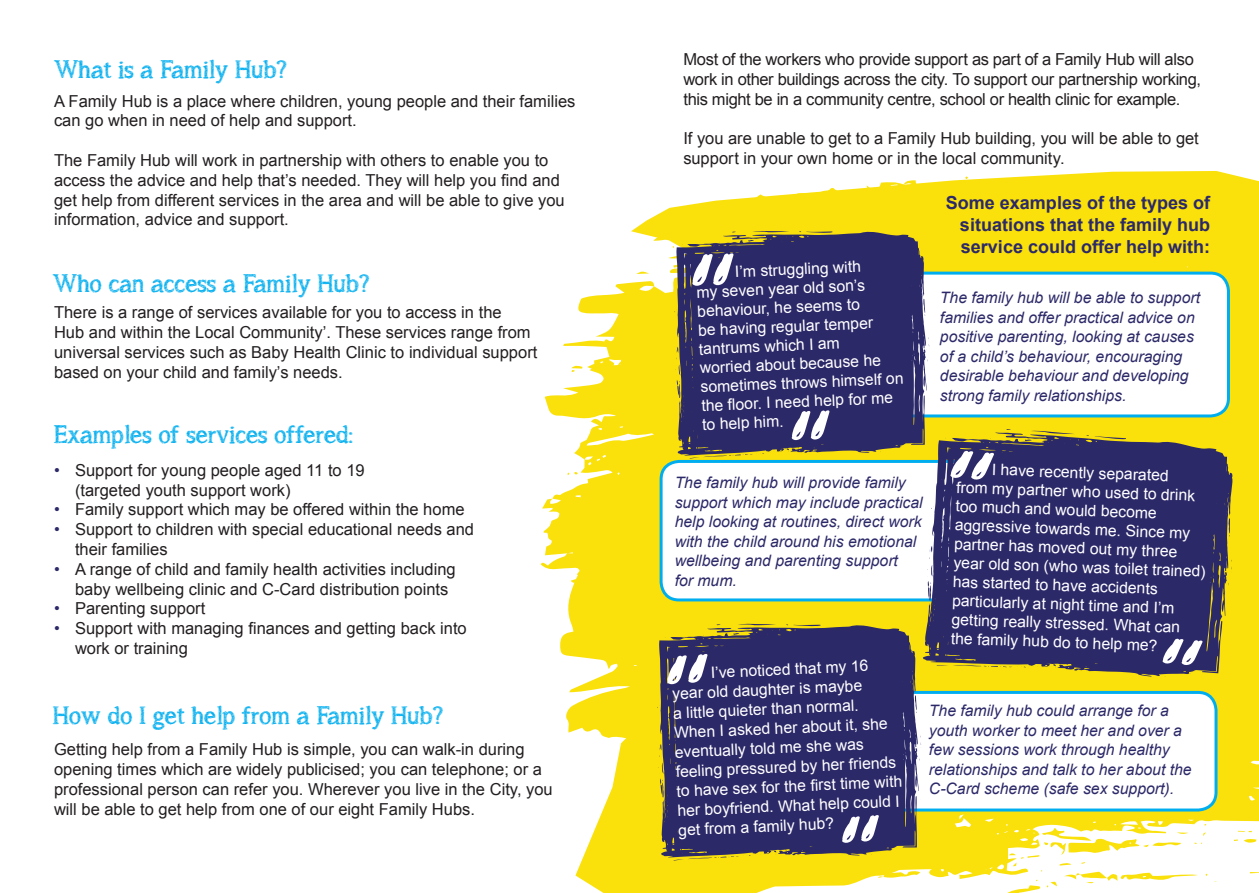
<style>
.page{position:relative;width:1259px;height:893px;background:#fff}
.page>*{position:absolute;margin:0;border:0;box-sizing:border-box;transform-origin:0 0}
.t1{font:30px "asongforjennifer";color:#00aeef}
.t2{font:700 18px/21.6px "Arial";color:#2c2969;text-align:justify}
.t3{font:16.5px/19.8px "Arial";color:#231f20}
.t4{font:16.5px/19.8px "Arial";letter-spacing:-.02em;color:#231f20}
.t5{font:15.75px/18.9px "Arial";color:#fff}
.t6{font:italic 15.75px/19.5px "Arial";color:#2c2969}
.s1{color:#2c2969}
</style>
<div class="page">
<svg style="left:1008px;top:852px;width:199px;height:41px"></svg>
<svg style="left:540px;top:263px;width:719px;height:589px;fill:#fae10b"></svg>
<svg style="left:571px;top:364px;width:11px;height:8px"></svg>
<svg style="left:567px;top:472px;width:11px;height:3px"></svg>
<div style="left:621px;top:319px;width:166px;height:83px;background:#fae10b"></div>
<div style="left:661px;top:461px;width:431px;height:139px;background:#fff;border-radius:18px"></div>
<div style="left:659px;top:460px;width:434px;height:141px;border:3px solid #00aeef;border-radius:18px"></div>
<svg style="left:631px;top:171px;width:628px;height:92px;fill:#fae10b"></svg>
<div style="left:778px;top:273px;width:450px;height:143px;background:#fff;border-radius:18px"></div>
<div style="left:776px;top:272px;width:454px;height:145px;border:3px solid #00aeef;border-radius:18px"></div>
<svg style="left:674px;top:310px;width:2px;height:6px"></svg>
<svg style="left:676px;top:231px;width:251px;height:225px;background:#373366"></svg>
<svg style="left:783px;top:448px;width:6px;height:5px"></svg>
<svg style="left:689px;top:452px;width:85px;height:7px"></svg>
<svg style="left:675px;top:335px;width:11px;height:63px"></svg>
<svg style="left:668px;top:208px;width:186px;height:78px;background:#8d824d"></svg>
<svg style="left:791px;top:410px;width:38px;height:31px"></svg>
<svg style="left:575px;top:728px;width:433px;height:165px;fill:#fae10b"></svg>
<svg style="left:1024px;top:431px;width:51px;height:1px"></svg>
<svg style="left:922px;top:432px;width:310px;height:245px;background:#454062"></svg>
<svg style="left:1049px;top:664px;width:7px;height:5px"></svg>
<svg style="left:936px;top:665px;width:102px;height:3px"></svg>
<svg style="left:927px;top:565px;width:5px;height:35px"></svg>
<svg style="left:929px;top:546px;width:3px;height:13px"></svg>
<svg style="left:950px;top:451px;width:44px;height:29px"></svg>
<svg style="left:1162px;top:639px;width:40px;height:26px"></svg>
<div style="left:800px;top:692px;width:416px;height:118px;background:#fff;border-radius:18px"></div>
<div style="left:799px;top:691px;width:418px;height:120px;border:3px solid #00aeef;border-radius:18px"></div>
<svg style="left:657px;top:705px;width:2px;height:7px"></svg>
<svg style="left:737px;top:624px;width:39px;height:1px"></svg>
<svg style="left:785px;top:624px;width:35px;height:1px"></svg>
<svg style="left:659px;top:625px;width:260px;height:232px;background:#393564"></svg>
<svg style="left:770px;top:850px;width:7px;height:5px"></svg>
<svg style="left:673px;top:854px;width:88px;height:7px"></svg>
<svg style="left:658px;top:731px;width:12px;height:66px"></svg>
<svg style="left:667px;top:654px;width:40px;height:31px"></svg>
<svg style="left:813px;top:815px;width:66px;height:28px"></svg>
<p class="t1" style="left:54px;top:53px;width:234px">What is a Family Hub?</p>
<p class="t3" style="left:54px;top:91px;width:523px">A Family Hub is a place where children, young people and their families can go when in need of help and support.</p>
<p class="t3" style="left:54px;top:151px;width:512px">The Family Hub will work in partnership with others to enable you to access the advice and help that’s needed. They will help you find and get help from different services in the area and will be able to give you information, advice and support.</p>
<p class="t1" style="left:53px;top:267px;width:318px">Who can access a Family Hub?</p>
<p class="t3" style="left:54px;top:303px;width:485px">There is a range of services available for you to access in the<br>Hub and within the Local Community’. These services range from universal services such as Baby Health Clinic to individual support based on your child and family’s needs.</p>
<p class="t1" style="left:54px;top:419px;width:301px">Examples of services offered:</p>
<p class="t3" style="left:54px;top:460px;width:312px"><span class="s1">•</span> Support for young people aged 11 to 19</p>
<p class="t3" style="left:75px;top:480px;width:217px">(targeted youth support work)</p>
<p class="t3" style="left:54px;top:500px;width:412px"><span class="s1">•</span> Family support which may be offered within the home</p>
<p class="t3" style="left:54px;top:520px;width:421px"><span class="s1">•</span> Support to children with special educational needs and</p>
<p class="t3" style="left:75px;top:539px;width:94px">their families</p>
<p class="t3" style="left:54px;top:559px;width:403px"><span class="s1">•</span> A range of child and family health activities including</p>
<p class="t3" style="left:75px;top:579px;width:375px">baby wellbeing clinic and C-Card distribution points</p>
<p class="t3" style="left:54px;top:599px;width:153px"><span class="s1">•</span> Parenting support</p>
<p class="t3" style="left:54px;top:619px;width:414px"><span class="s1">•</span> Support with managing finances and getting back into</p>
<p class="t3" style="left:75px;top:638px;width:114px">work or training</p>
<p class="t1" style="left:53px;top:699px;width:391px">How do I get help from a Family Hub?</p>
<p class="t3" style="left:54px;top:740px;width:500px">Getting help from a Family Hub is simple, you can walk-in during opening times which are widely publicised; you can telephone; or a professional person can refer you. Wherever you live in the City, you will be able to get help from one of our eight Family Hubs.</p>
<p class="t4" style="left:683px;top:49px;width:519px">Most of the workers who provide support as part of a Family Hub will also work in other buildings across the city. To support our partnership working, this might be in a community centre, school or health clinic for example.</p>
<p class="t3" style="left:683px;top:129px;width:517px">If you are unable to get to a Family Hub building, you will be able to get support in your own home or in the local community.</p>
<p class="t5" style="left:695px;top:263px;width:205px;text-indent:39px;rotate:-2deg">I’m struggling with<br>my seven year old son’s behaviour, he seems to<br>be having regular temper tantrums which I am<br>worried about because he sometimes throws himself on the fl oor. I need help for me to help him.</p>
<p class="t6" style="left:674px;top:473px;width:249px">The family hub will provide family support which may include practical help looking at routines, direct work with the child around his emotional wellbeing and parenting support<br>for mum.</p>
<p class="t2" style="left:960px;top:193px;width:252px;text-indent:-14px">Some examples of the types of situations that the family hub service could offer help with:</p>
<p class="t6" style="left:940px;top:288px;width:261px">The family hub will be able to support families and offer practical advice on positive parenting, looking at causes of a child’s behaviour, encouraging desirable behaviour and developing strong family relationships.</p>
<p class="t5" style="left:957px;top:459px;width:254px;text-indent:35px;rotate:2deg">I have recently separated<br>from my partner who used to drink too much and would become aggressive towards me. Since my partner has moved out my three year old son (who was toilet trained) has started to have accidents particularly at night time and I’m getting really stressed. What can the family hub do to help me?</p>
<p class="t5" style="left:671px;top:664px;width:228px;line-height:19.5px;text-indent:39px;rotate:-2deg">I’ve noticed that my 16 year old daughter is maybe<br>a little quieter than normal.<br>When I asked her about it, she eventually told me she was feeling pressured by her friends to have sex for the fi rst time with her boyfriend. What help could I get from a family hub?</p>
<p class="t6" style="left:929px;top:701px;width:264px">The family hub could arrange for a youth worker to meet her and over a few sessions work through healthy relationships and talk to her about the C-Card scheme (safe sex support).</p>
</div>
